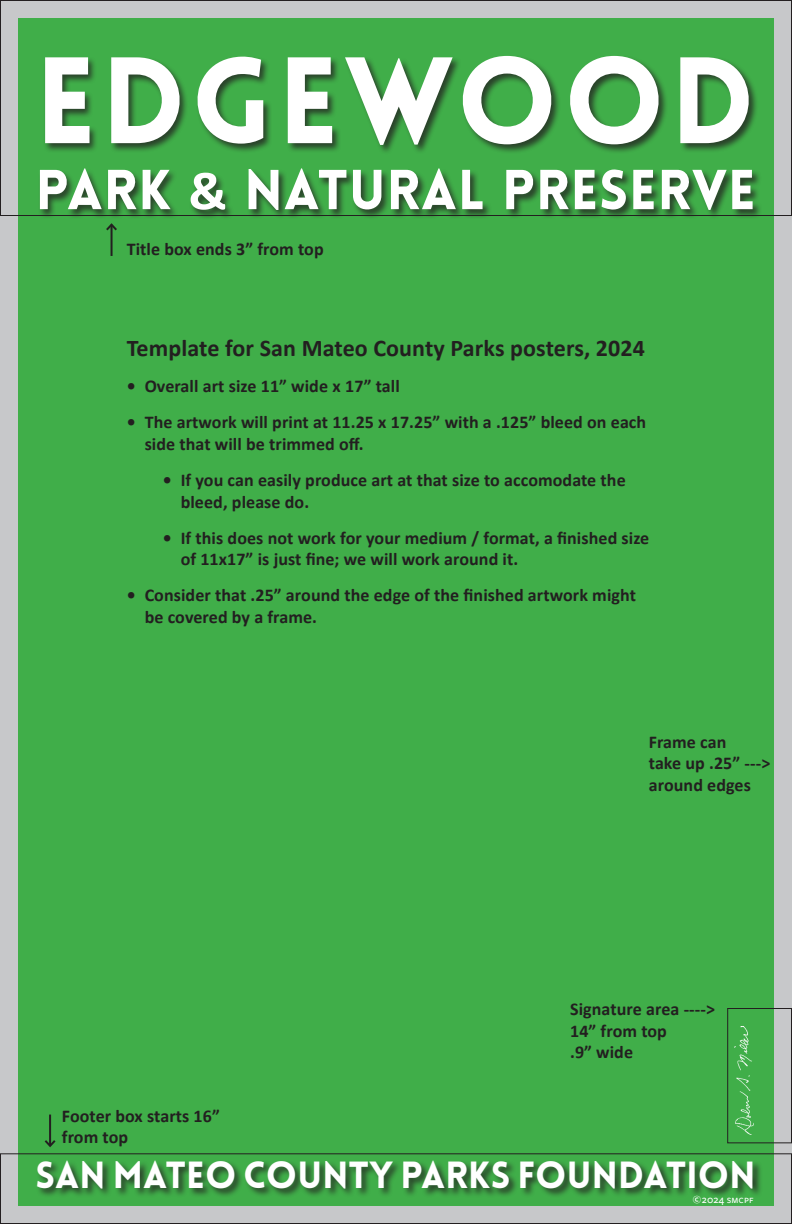
<style>
.page{position:relative;width:792px;height:1224px;background:#40ae49}
.page>*{position:absolute;margin:0;border:0;box-sizing:border-box;transform-origin:0 0}
.t1{font:900 120px "Lovelo";letter-spacing:.045em;color:#fff}
.t2{font:900 55px "Lovelo";letter-spacing:.015em;color:#fff}
.t3{font:900 37px "Lovelo";letter-spacing:.005em;color:#fff}
.t4{font:700 24px "Calibri";letter-spacing:.005em;color:#231f20}
.t5{font:700 18px/21.6px "Calibri";letter-spacing:.005em;color:#231f20}
.t6{font:500 11px "Freight Sans Pro";letter-spacing:.005em;color:#fff}
.s1{font-family:"Calibri";font-weight:700}
.s2{font-weight:600}
</style>
<div class="page">
<div style="left:0;top:0;width:792px;height:1224px;border:18px solid #c7c8ca"></div>
<img style="left:734px;top:1027px;width:20px;height:108px">
<div style="left:0;top:1153px;width:792px;height:71px;border:1px solid #231f20"></div>
<div style="left:727px;top:1008px;width:65px;height:135px;border:1px solid #231f20"></div>
<hr style="left:111px;top:225px;width:2px;height:31px;background:#231f20">
<svg style="left:106px;top:223px;width:11px;height:10px"></svg>
<hr style="left:49px;top:1115px;width:2px;height:31px;background:#231f20">
<svg style="left:44px;top:1138px;width:12px;height:10px"></svg>
<div style="left:39px;top:55px;width:724px;height:165px;background:#231f20;opacity:.75"></div>
<div style="left:36px;top:1160px;width:726px;height:38px;background:#231f20;opacity:.75"></div>
<h1 class="t1" style="left:36px;top:26px;width:721px">EDGEWOOD</h1>
<h2 class="t2" style="left:36px;top:156px;width:722px">PARK <span class="s1">&amp;</span> NATURAL PRESERVE</h2>
<p class="t5" style="left:127px;top:238px;width:199px">Title box ends 3” from top</p>
<h3 class="t4" style="left:127px;top:333px;width:520px">Template for San Mateo County Parks posters, 2024</h3>
<p class="t5" style="left:127px;top:376px;width:275px">• Overall art size 11” wide x 17” tall</p>
<p class="t5" style="left:145px;top:412px;width:503px;text-indent:-18px">• The artwork will print at 11.25 x 17.25” with a .125” bleed on each side that will be trimmed off.</p>
<p class="t5" style="left:181px;top:469px;width:447px;text-indent:-18px">• If you can easily produce art at that size to accomodate the bleed, please do.</p>
<p class="t5" style="left:181px;top:527px;width:470px;text-indent:-18px">• If this does not work for your medium / format, a finished size of 11x17” is just fine; we will work around it.</p>
<p class="t5" style="left:145px;top:584px;width:493px;text-indent:-18px">• Consider that .25” around the edge of the finished artwork might be covered by a frame.</p>
<p class="t5" style="left:649px;top:731px;width:123px">Frame can<br>take up .25” ---&gt; around edges</p>
<p class="t5" style="left:62px;top:1105px;width:159px">Footer box starts 16” from top</p>
<p class="t5" style="left:570px;top:998px;width:146px">Signature area ----&gt;<br>14” from top<br>.9” wide</p>
<h3 class="t3" style="left:36px;top:1152px;width:721px">SAN MATEO COUNTY PARKS FOUNDATION</h3>
<p class="t6" style="left:693px;top:1192px;width:62px"><span class="s2">©</span>2024 smcpf</p>
</div>
